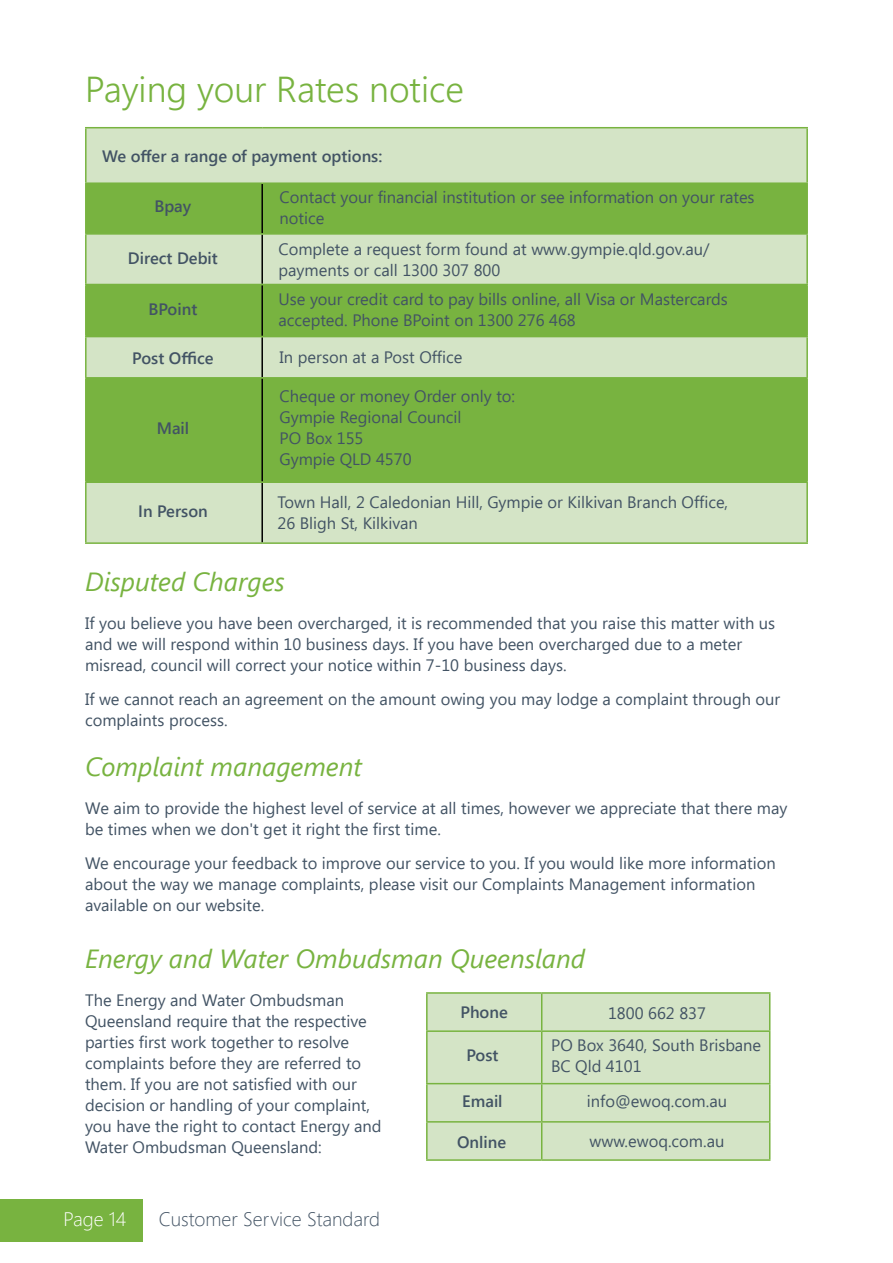
<style>
.page{position:relative;width:893px;height:1263px;background:#fff}
.page>*{position:absolute;margin:0;border:0;box-sizing:border-box;transform-origin:0 0}
.t1{font:300 36px "Segoe UI";color:#78b340}
.t2{font:italic 26.25px "Segoe UI";color:#78b340}
.t3{font:300 19.5px "Segoe UI";color:#425364}
.t4{font:300 19.5px "Segoe UI";color:#fff}
.t5{font:16.5px/21px "Segoe UI";color:#425364}
.t6{font:600 16.5px "Segoe UI";color:#425364}
</style>
<div class="page">
<div style="left:87px;top:128px;width:719px;height:414px;background:#d4e4c6"></div>
<svg style="left:87px;top:184px;width:719px;height:297px;background:#93c168"></svg>
<hr style="left:261px;top:184px;width:2px;height:49px;background:#000">
<hr style="left:261px;top:235px;width:2px;height:49px;background:#000">
<hr style="left:261px;top:285px;width:2px;height:51px;background:#000">
<hr style="left:261px;top:337px;width:2px;height:40px;background:#000">
<hr style="left:261px;top:379px;width:2px;height:102px;background:#000">
<hr style="left:261px;top:483px;width:2px;height:59px;background:#000">
<hr style="left:85px;top:127px;width:177px;height:1px;background:#78b340">
<hr style="left:85px;top:128px;width:2px;height:54px;background:#78b340">
<hr style="left:262px;top:127px;width:546px;height:1px;background:#78b340">
<hr style="left:806px;top:128px;width:2px;height:54px;background:#78b340">
<hr style="left:85px;top:182px;width:177px;height:2px;background:#78b340">
<hr style="left:262px;top:182px;width:546px;height:2px;background:#78b340">
<hr style="left:85px;top:184px;width:2px;height:49px;background:#78b340">
<hr style="left:806px;top:184px;width:2px;height:49px;background:#78b340">
<hr style="left:85px;top:235px;width:2px;height:49px;background:#78b340">
<hr style="left:806px;top:235px;width:2px;height:49px;background:#78b340">
<hr style="left:85px;top:285px;width:2px;height:51px;background:#78b340">
<hr style="left:806px;top:285px;width:2px;height:51px;background:#78b340">
<hr style="left:85px;top:337px;width:2px;height:40px;background:#78b340">
<hr style="left:806px;top:337px;width:2px;height:40px;background:#78b340">
<hr style="left:85px;top:379px;width:2px;height:102px;background:#78b340">
<hr style="left:806px;top:379px;width:2px;height:102px;background:#78b340">
<hr style="left:85px;top:483px;width:2px;height:59px;background:#78b340">
<hr style="left:806px;top:483px;width:2px;height:59px;background:#78b340">
<hr style="left:85px;top:233px;width:177px;height:2px;background:#78b340">
<hr style="left:262px;top:233px;width:546px;height:2px;background:#78b340">
<hr style="left:85px;top:284px;width:177px;height:1px;background:#78b340">
<hr style="left:262px;top:284px;width:546px;height:1px;background:#78b340">
<hr style="left:85px;top:336px;width:177px;height:1px;background:#78b340">
<hr style="left:262px;top:336px;width:546px;height:1px;background:#78b340">
<hr style="left:85px;top:377px;width:177px;height:2px;background:#78b340">
<hr style="left:262px;top:377px;width:546px;height:2px;background:#78b340">
<hr style="left:85px;top:481px;width:177px;height:2px;background:#78b340">
<hr style="left:262px;top:481px;width:546px;height:2px;background:#78b340">
<hr style="left:85px;top:542px;width:177px;height:2px;background:#78b340">
<hr style="left:262px;top:542px;width:546px;height:2px;background:#78b340">
<div style="left:428px;top:994px;width:341px;height:165px;background:#d4e4c6"></div>
<hr style="left:542px;top:992px;width:228px;height:2px;background:#78b340">
<hr style="left:769px;top:994px;width:1px;height:36px;background:#78b340">
<hr style="left:769px;top:1122px;width:1px;height:37px;background:#78b340">
<hr style="left:542px;top:1159px;width:228px;height:2px;background:#78b340">
<hr style="left:426px;top:992px;width:116px;height:2px;background:#78b340">
<hr style="left:426px;top:994px;width:2px;height:36px;background:#78b340">
<hr style="left:541px;top:994px;width:1px;height:36px;background:#78b340">
<hr style="left:426px;top:1122px;width:2px;height:37px;background:#78b340">
<hr style="left:541px;top:1122px;width:1px;height:37px;background:#78b340">
<hr style="left:426px;top:1159px;width:116px;height:2px;background:#78b340">
<hr style="left:426px;top:1084px;width:2px;height:37px;background:#78b340">
<hr style="left:426px;top:1121px;width:116px;height:1px;background:#78b340">
<hr style="left:426px;top:1030px;width:116px;height:2px;background:#78b340">
<hr style="left:426px;top:1032px;width:2px;height:51px;background:#78b340">
<hr style="left:426px;top:1083px;width:116px;height:1px;background:#78b340">
<hr style="left:542px;top:1030px;width:228px;height:2px;background:#78b340">
<hr style="left:541px;top:1032px;width:1px;height:51px;background:#78b340">
<hr style="left:769px;top:1032px;width:1px;height:51px;background:#78b340">
<hr style="left:542px;top:1083px;width:228px;height:1px;background:#78b340">
<hr style="left:541px;top:1084px;width:1px;height:37px;background:#78b340">
<hr style="left:769px;top:1084px;width:1px;height:37px;background:#78b340">
<hr style="left:542px;top:1121px;width:228px;height:1px;background:#78b340">
<div style="left:0;top:1199px;width:142px;height:42px;background:#78b340"></div>
<h1 class="t1" style="left:85px;top:56px;width:380px">Paying your Rates notice</h1>
<p class="t6" style="left:102px;top:143px;width:282px">We offer a range of payment options:</p>
<p class="t6" style="left:155px;top:193px;width:38px">Bpay</p>
<p class="t5" style="left:280px;top:187px;width:477px">Contact your financial institution or see information on your rates notice</p>
<p class="t5" style="left:278px;top:239px;width:432px">Complete a request form found at www.gympie.qld.gov.au/ payments or call 1300 307 800</p>
<p class="t5" style="left:278px;top:289px;width:451px">Use your credit card to pay bills online, all Visa or Mastercards accepted. Phone BPoint on 1300 276 468</p>
<p class="t6" style="left:128px;top:245px;width:91px">Direct Debit</p>
<p class="t6" style="left:149px;top:296px;width:50px">BPoint</p>
<p class="t6" style="left:132px;top:344px;width:83px">Post Office</p>
<p class="t5" style="left:280px;top:347px;width:184px">In person at a Post Office</p>
<p class="t5" style="left:280px;top:385px;width:237px">Cheque or money Order only to:<br>Gympie Regional Council<br>PO Box 155<br>Gympie QLD 4570</p>
<p class="t6" style="left:157px;top:415px;width:34px">Mail</p>
<p class="t6" style="left:138px;top:498px;width:71px">In Person</p>
<p class="t5" style="left:277px;top:492px;width:452px">Town Hall, 2 Caledonian Hill, Gympie or Kilkivan Branch Office,<br>26 Bligh St, Kilkivan</p>
<h2 class="t2" style="left:85px;top:567px;width:201px">Disputed Charges</h2>
<p class="t5" style="left:85px;top:612px;width:692px">If you believe you have been overcharged, it is recommended that you raise this matter with us and we will respond within 10 business days. If you have been overcharged due to a meter misread, council will correct your notice within 7-10 business days.</p>
<p class="t5" style="left:85px;top:688px;width:697px">If we cannot reach an agreement on the amount owing you may lodge a complaint through our complaints process.</p>
<h2 class="t2" style="left:85px;top:752px;width:278px">Complaint management</h2>
<p class="t5" style="left:85px;top:797px;width:704px">We aim to provide the highest level of service at all times, however we appreciate that there may be times when we don't get it right the first time.</p>
<p class="t5" style="left:85px;top:852px;width:692px">We encourage your feedback to improve our service to you. If you would like more information about the way we manage complaints, please visit our Complaints Management information available on our website.</p>
<h2 class="t2" style="left:85px;top:943px;width:502px">Energy and Water Ombudsman Queensland</h2>
<p class="t5" style="left:85px;top:990px;width:298px">The Energy and Water Ombudsman Queensland require that the respective parties first work together to resolve complaints before they are referred to them. If you are not satisfied with our decision or handling of your complaint, you have the right to contact Energy and Water Ombudsman Queensland:</p>
<p class="t6" style="left:460px;top:999px;width:49px">Phone</p>
<p class="t6" style="left:466px;top:1042px;width:34px">Post</p>
<p class="t6" style="left:462px;top:1088px;width:42px">Email</p>
<p class="t6" style="left:457px;top:1128px;width:51px">Online</p>
<p class="t5" style="left:608px;top:1003px;width:99px">1800 662 837</p>
<p class="t5" style="left:551px;top:1035px;width:212px">PO Box 3640, South Brisbane<br>BC Qld 4101</p>
<p class="t5" style="left:587px;top:1091px;width:142px">info@ewoq.com.au</p>
<p class="t5" style="left:590px;top:1130px;width:136px">www.ewoq.com.au</p>
<p class="t4" style="left:64px;top:1200px;width:64px">Page 14</p>
<p class="t3" style="left:159px;top:1200px;width:223px">Customer Service Standard</p>
</div>
